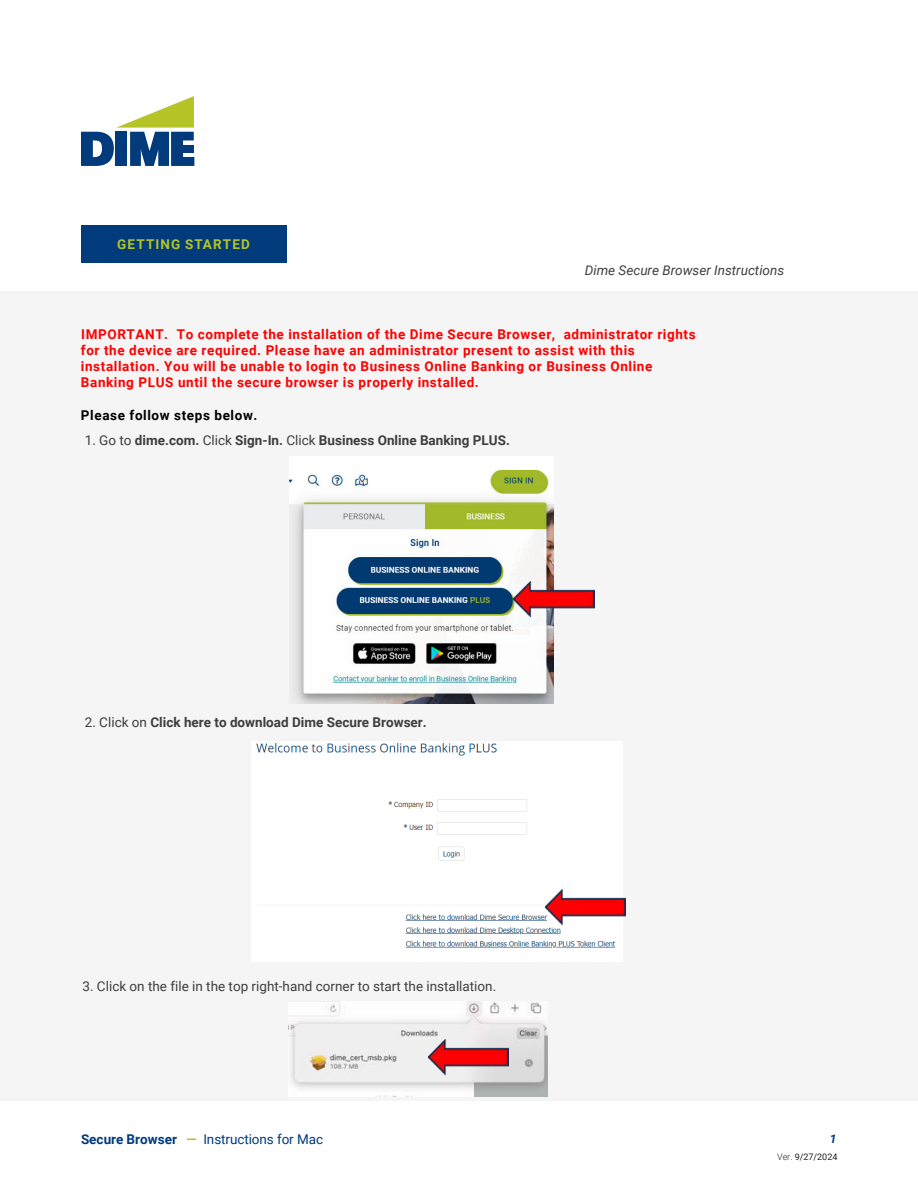
<style>
.page{position:relative;width:918px;height:1188px;background:#fff}
.page>*{position:absolute;margin:0;border:0;box-sizing:border-box;transform-origin:0 0}
.t1{font:700 13.5px/16.2px "Roboto";letter-spacing:.045em;color:#f00}
.t2{font:700 13.5px "Roboto";color:#3e3e3f}
.t3{font:13.5px "Roboto";color:#3e3e3f}
.t4{font:700 13.5px "Roboto";color:#013b7c}
.t5{font:italic 13.5px "Roboto";color:#3e3e3f}
.t6{font:700 13.5px "Roboto";letter-spacing:.045em;color:#000}
.t7{font:700 13.5px "Roboto";letter-spacing:.085em;color:#b5c527}
.t8{font:italic 700 12px "Roboto";color:#013b7c}
.t9{font:9px "Roboto";color:#231f20}
.s1{font-weight:400}
.s2{color:#b5c527}
.s3{font-weight:300}
</style>
<div class="page">
<div style="left:0;top:292px;width:918px;height:809px;background:#f5f5f6"></div>
<svg style="left:81px;top:96px;width:113px;height:70px"></svg>
<div style="left:81px;top:225px;width:205px;height:38px;background:#013b7c"></div>
<img style="left:288px;top:1001px;width:260px;height:96px">
<img style="left:428px;top:1039px;width:81px;height:36px">
<img style="left:290px;top:470px;width:264px;height:234px">
<img style="left:256px;top:743px;width:360px;height:205px">
<img style="left:545px;top:889px;width:81px;height:36px">
<img style="left:514px;top:582px;width:80px;height:36px">
<p class="t7" style="left:117px;top:236px;width:134px">GETTING STARTED</p>
<p class="t5" style="left:585px;top:261px;width:201px">Dime Secure Browser Instructions</p>
<p class="t1" style="left:81px;top:325px;width:616px">IMPORTANT. To complete the installation of the Dime Secure Browser, administrator rights for the device are required. Please have an administrator present to assist with this installation. You will be unable to login to Business Online Banking or Business Online Banking PLUS until the secure browser is properly installed.</p>
<p class="t6" style="left:81px;top:405px;width:178px">Please follow steps below.</p>
<p class="t2" style="left:85px;top:431px;width:427px"><span class="s1">1. Go to</span> dime.com. <span class="s1">Click</span> Sign-In. <span class="s1">Click</span> Business Online Banking PLUS.</p>
<p class="t2" style="left:85px;top:713px;width:343px"><span class="s1">2. Click on</span> Click here to download Dime Secure Browser.</p>
<p class="t3" style="left:82px;top:977px;width:415px">3. Click on the file in the top right-hand corner to start the installation.</p>
<p class="t4" style="left:81px;top:1130px;width:244px">Secure Browser <span class="s2">—</span> <span class="s1">Instructio</span><span class="s1">ns for Mac</span></p>
<p class="t8" style="left:830px;top:1131px;width:8px">1</p>
<p class="t9" style="left:777px;top:1151px;width:62px"><span class="s3">Ver.</span> 9/27/2024</p>
</div>
